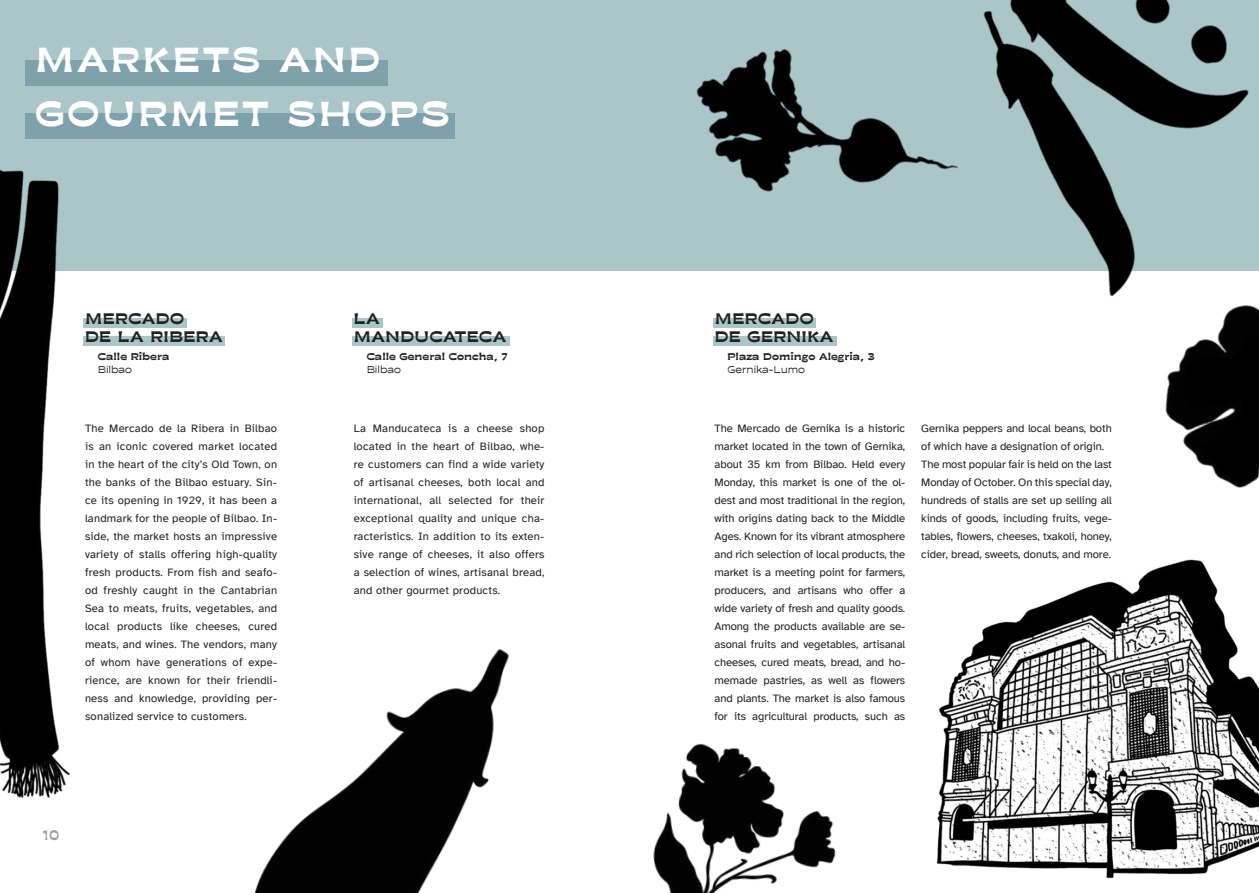
<style>
.page{position:relative;width:1259px;height:893px;background:#fff}
.page>*{position:absolute;margin:0;border:0;box-sizing:border-box;transform-origin:0 0}
.t1{font:700 37.5px/54px "Moche";letter-spacing:.08em;color:#fff}
.t2{font:700 16.5px/18px "Moche";letter-spacing:.03em;color:#212121}
.t3{font:700 15px "Moche";color:#9fa1a2}
.t4{font:11.25px/18px "Atkinson Hyperlegible";letter-spacing:-.005em;color:#212121;text-align:justify}
.t5{font:700 10.5px "Moche";color:#212121}
.t6{font:10.5px "Moche";color:#212121}
</style>
<div class="page">
<div style="left:83px;top:318px;width:104px;height:10px;background:#abc6c9"></div>
<div style="left:713px;top:318px;width:102px;height:10px;background:#abc6c9"></div>
<div style="left:352px;top:318px;width:30px;height:10px;background:#abc6c9"></div>
<div style="left:83px;top:337px;width:142px;height:9px;background:#abc6c9"></div>
<div style="left:713px;top:337px;width:123px;height:9px;background:#abc6c9"></div>
<div style="left:352px;top:337px;width:158px;height:9px;background:#abc6c9"></div>
<div style="left:0;top:0;width:1259px;height:270px;background:#abc6c9"></div>
<div style="left:26px;top:60px;width:362px;height:25px;background:#7fa1ab"></div>
<div style="left:26px;top:113px;width:429px;height:26px;background:#7fa1ab"></div>
<img style="left:653px;top:743px;width:183px;height:150px">
<img style="left:936px;top:590px;width:323px;height:289px">
<img style="left:644px;top:48px;width:288px;height:223px">
<img style="left:932px;top:0;width:317px;height:271px">
<img style="left:0;top:169px;width:90px;height:629px">
<img style="left:1080px;top:248px;width:179px;height:408px">
<svg style="left:1183px;top:332px;width:76px;height:155px;background:#282828"></svg>
<img style="left:254px;top:649px;width:255px;height:244px">
<h1 class="t1" style="left:35px;top:33px;width:416px">MARKETS AND<br>GOURMET SHOPS</h1>
<h2 class="t2" style="left:85px;top:310px;width:139px">MERCADO<br>DE LA RIBERA</h2>
<p class="t5" style="left:98px;top:349px;width:73px">Calle Ribera</p>
<p class="t6" style="left:98px;top:363px;width:36px">Bilbao</p>
<h2 class="t2" style="left:354px;top:310px;width:154px">LA<br>MANDUCATECA</h2>
<p class="t5" style="left:367px;top:349px;width:142px">Calle General Concha, 7</p>
<p class="t6" style="left:367px;top:363px;width:36px">Bilbao</p>
<h2 class="t2" style="left:715px;top:310px;width:120px">MERCADO<br>DE GERNIKA</h2>
<p class="t5" style="left:727px;top:349px;width:149px">Plaza Domingo Alegria, 3</p>
<p class="t6" style="left:727px;top:363px;width:79px">Gernika-Lumo</p>
<p class="t4" style="left:85px;top:419px;width:194px">The Mercado de la Ribera in Bilbao is an iconic covered market located in the heart of the city’s Old Town, on the banks of the Bilbao estuary. Sin&shy;ce its opening in 1929, it has been a landmark for the people of Bilbao. In&shy;side, the market hosts an impressive variety of stalls offering high-quality fresh products. From fish and seafo&shy;od freshly caught in the Cantabrian Sea to meats, fruits, vegetables, and local products like cheeses, cured meats, and wines. The vendors, many of whom have generations of expe&shy;rience, are known for their friendli&shy;ness and knowledge, providing per&shy;sonalized service to customers.</p>
<p class="t4" style="left:714px;top:419px;width:192px">The Mercado de Gernika is a historic market located in the town of Gernika, about 35 km from Bilbao. Held every Monday, this market is one of the ol&shy;dest and most traditional in the region, with origins dating back to the Middle Ages. Known for its vibrant atmosphere and rich selection of local products, the market is a meeting point for farmers, producers, and artisans who offer a wide variety of fresh and quality goods.<br>Among the products available are se&shy;asonal fruits and vegetables, artisanal cheeses, cured meats, bread, and ho&shy;memade pastries, as well as flowers and plants. The market is also famous for its agricultural products, such as</p>
<p class="t4" style="left:354px;top:419px;width:192px">La Manducateca is a cheese shop located in the heart of Bilbao, whe&shy;re customers can find a wide variety of artisanal cheeses, both local and international, all selected for their exceptional quality and unique cha&shy;racteristics. In addition to its exten&shy;sive range of cheeses, it also offers a selection of wines, artisanal bread, and other gourmet products.</p>
<p class="t4" style="left:921px;top:419px;width:192px;text-align:left">Gernika peppers and local beans, both of which have a designation of origin.<br>The most popular fair is held on the last Monday of October. On this special day, hundreds of stalls are set up selling all kinds of goods, including fruits, vege&shy;tables, flowers, cheeses, txakoli, honey, cider, bread, sweets, donuts, and more.</p>
<h3 class="t3" style="left:43px;top:825px;width:18px">10</h3>
</div>
